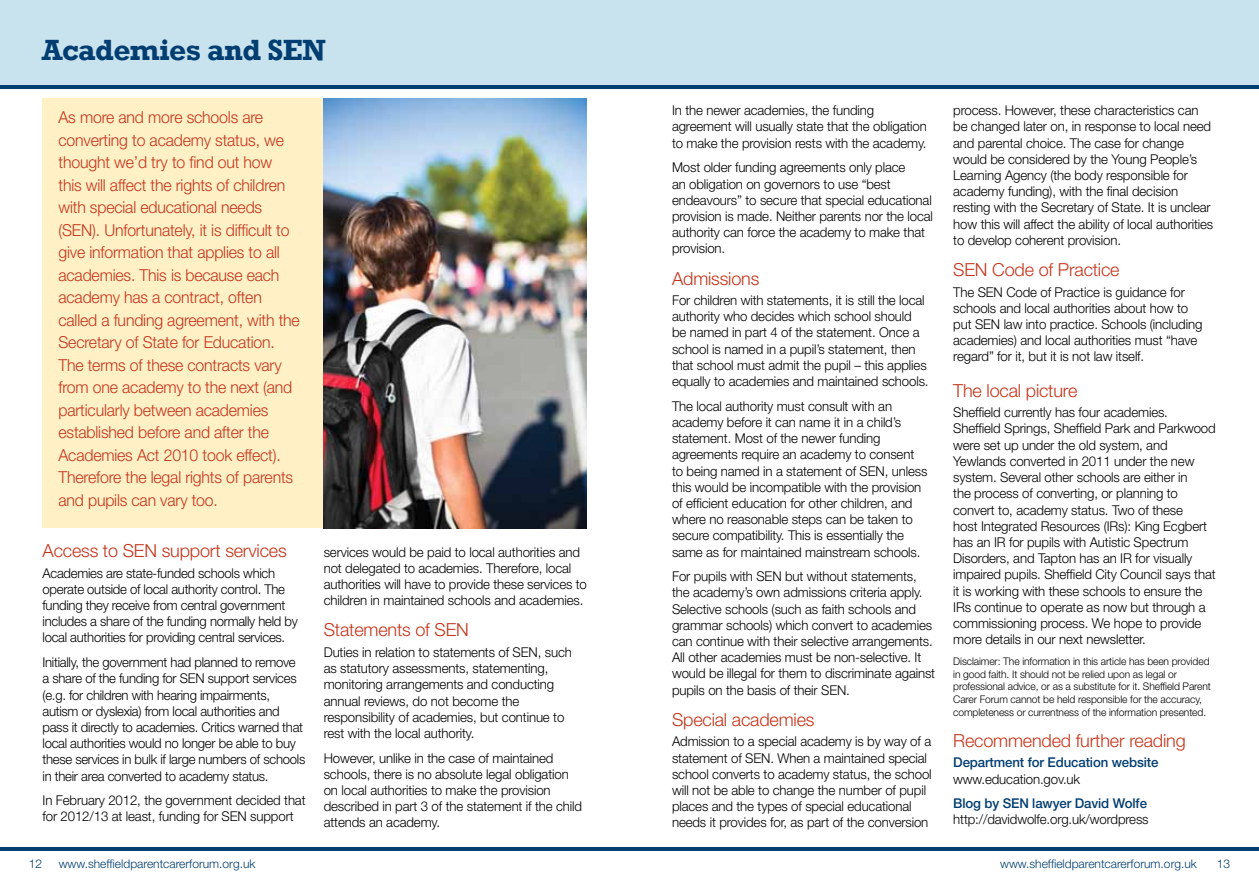
<style>
.page{position:relative;width:1259px;height:893px;background:#fff}
.page>*{position:absolute;margin:0;border:0;box-sizing:border-box;transform-origin:0 0}
.t1{font:700 30px "Rockwell";letter-spacing:-.02em;color:#003d71}
.t2{font:300 18px "Helvetica Neue";letter-spacing:-.01em;color:#c5351c}
.t3{font:300 16.5px/22.5px "Helvetica Neue";letter-spacing:-.01em;color:#c5351c;scale:.96 1}
.t4{font:300 13.5px/16.2px "Helvetica Neue";letter-spacing:-.01em;color:#000}
.t5{font:500 13.5px "Helvetica Neue";letter-spacing:-.01em;color:#003d71}
.t6{font:300 12px "Helvetica Neue";color:#003d71}
.t7{font:300 10.5px/12.6px "Helvetica Neue";letter-spacing:-.01em;color:#000}
</style>
<div class="page">
<div style="left:43px;top:99px;width:544px;height:429px;background:#fff0c5"></div>
<div style="left:0;top:0;width:1259px;height:87px;background:#c8e2ee"></div>
<hr style="left:0;top:85px;width:1259px;height:3px;background:#003d71">
<hr style="left:0;top:847px;width:1259px;height:3px;background:#003d71">
<img style="left:324px;top:99px;width:262px;height:429px">
<h1 class="t1" style="left:42px;top:31px;width:286px">Academies and SEN</h1>
<p class="t3" style="left:58px;top:106px;width:253px">As more and more schools are converting to academy status, we thought we’d try to find out how<br>this will affect the rights of children with special educational needs (SEN). Unfortunately, it is difficult to give information that applies to all academies. This is because each academy has a contract, often called a funding agreement, with the Secretary of State for Education.<br>The terms of these contracts vary from one academy to the next (and particularly between academies established before and after the Academies Act 2010 took effect).<br>Therefore the legal rights of parents and pupils can vary too.</p>
<h2 class="t2" style="left:43px;top:540px;width:246px">Access to SEN support services</h2>
<p class="t4" style="left:43px;top:565px;width:257px">Academies are state-funded schools which operate outside of local authority control. The funding they receive from central government includes a share of the funding normally held by local authorities for providing central services.</p>
<p class="t4" style="left:43px;top:654px;width:264px">Initially, the government had planned to remove a share of the funding for SEN support services (e.g. for children with hearing impairments, autism or dyslexia) from local authorities and pass it directly to academies. Critics warned that local authorities would no longer be able to buy these services in bulk if large numbers of schools in their area converted to academy status.</p>
<p class="t4" style="left:43px;top:792px;width:265px">In February 2012, the government decided that for 2012/13 at least, funding for SEN support</p>
<p class="t4" style="left:324px;top:544px;width:265px">services would be paid to local authorities and not delegated to academies. Therefore, local authorities will have to provide these services to children in maintained schools and academies.</p>
<h2 class="t2" style="left:324px;top:620px;width:147px">Statements of SEN</h2>
<p class="t4" style="left:324px;top:644px;width:250px">Duties in relation to statements of SEN, such as statutory assessments, statementing, monitoring arrangements and conducting annual reviews, do not become the responsibility of academies, but continue to rest with the local authority.</p>
<p class="t4" style="left:324px;top:750px;width:260px">However, unlike in the case of maintained schools, there is no absolute legal obligation on local authorities to make the provision described in part 3 of the statement if the child attends an academy.</p>
<p class="t4" style="left:672px;top:102px;width:256px">In the newer academies, the funding agreement will usually state that the obligation to make the provision rests with the academy.</p>
<p class="t4" style="left:672px;top:160px;width:262px">Most older funding agreements only place<br>an obligation on governors to use “best endeavours” to secure that special educational provision is made. Neither parents nor the local authority can force the academy to make that provision.</p>
<h2 class="t2" style="left:672px;top:268px;width:89px">Admissions</h2>
<p class="t4" style="left:672px;top:292px;width:258px">For children with statements, it is still the local authority who decides which school should be named in part 4 of the statement. Once a school is named in a pupil’s statement, then that school must admit the pupil – this applies equally to academies and maintained schools.</p>
<p class="t4" style="left:672px;top:398px;width:257px">The local authority must consult with an academy before it can name it in a child’s statement. Most of the newer funding agreements require an academy to consent to being named in a statement of SEN, unless this would be incompatible with the provision of efficient education for other children, and where no reasonable steps can be taken to secure compatibility. This is essentially the same as for maintained mainstream schools.</p>
<p class="t4" style="left:672px;top:568px;width:265px">For pupils with SEN but without statements, the academy’s own admissions criteria apply.<br>Selective schools (such as faith schools and grammar schools) which convert to academies can continue with their selective arrangements.<br>All other academies must be non-selective. It would be illegal for them to discriminate against pupils on the basis of their SEN.</p>
<h2 class="t2" style="left:672px;top:709px;width:144px">Special academies</h2>
<p class="t4" style="left:672px;top:734px;width:261px">Admission to a special academy is by way of a statement of SEN. When a maintained special school converts to academy status, the school will not be able to change the number of pupil places and the types of special educational needs it provides for, as part of the conversion</p>
<p class="t4" style="left:953px;top:102px;width:261px">process. However, these characteristics can be changed later on, in response to local need and parental choice. The case for change would be considered by the Young People’s Learning Agency (the body responsible for academy funding), with the final decision resting with the Secretary of State. It is unclear how this will affect the ability of local authorities to develop coherent provision.</p>
<h2 class="t2" style="left:953px;top:259px;width:168px">SEN Code of Practice</h2>
<p class="t4" style="left:953px;top:284px;width:251px">The SEN Code of Practice is guidance for schools and local authorities about how to put SEN law into practice. Schools (including academies) and local authorities must “have regard” for it, but it is not law itself.</p>
<h2 class="t2" style="left:953px;top:380px;width:126px">The local picture</h2>
<p class="t4" style="left:953px;top:404px;width:264px">Sheffield currently has four academies.<br>Sheffield Springs, Sheffield Park and Parkwood were set up under the old system, and Yewlands converted in 2011 under the new system. Several other schools are either in<br>the process of converting, or planning to convert to, academy status. Two of these<br>host Integrated Resources (IRs): King Ecgbert has an IR for pupils with Autistic Spectrum Disorders, and Tapton has an IR for visually impaired pupils. Sheffield City Council says that it is working with these schools to ensure the IRs continue to operate as now but through a commissioning process. We hope to provide more details in our next newsletter.</p>
<p class="t7" style="left:953px;top:655px;width:259px">Disclaimer: The information in this article has been provided in good faith. It should not be relied upon as legal or professional advice, or as a substitute for it. Sheffield Parent Carer Forum cannot be held responsible for the accuracy, completeness or currentness of the information presented.</p>
<h2 class="t2" style="left:953px;top:730px;width:234px">Recommended further reading</h2>
<p class="t5" style="left:953px;top:754px;width:207px">Department for Education website</p>
<p class="t4" style="left:953px;top:771px;width:128px">www.education.gov.uk</p>
<p class="t5" style="left:953px;top:795px;width:195px">Blog by SEN lawyer David Wolfe</p>
<p class="t4" style="left:953px;top:812px;width:197px">http://davidwolfe.org.uk/wordpress</p>
<p class="t6" style="left:29px;top:857px;width:15px">12</p>
<p class="t6" style="left:59px;top:857px;width:198px">www.sheffieldparentcarerforum.org.uk</p>
<p class="t6" style="left:1000px;top:857px;width:198px">www.sheffieldparentcarerforum.org.uk</p>
<p class="t6" style="left:1217px;top:857px;width:15px">13</p>
</div>
